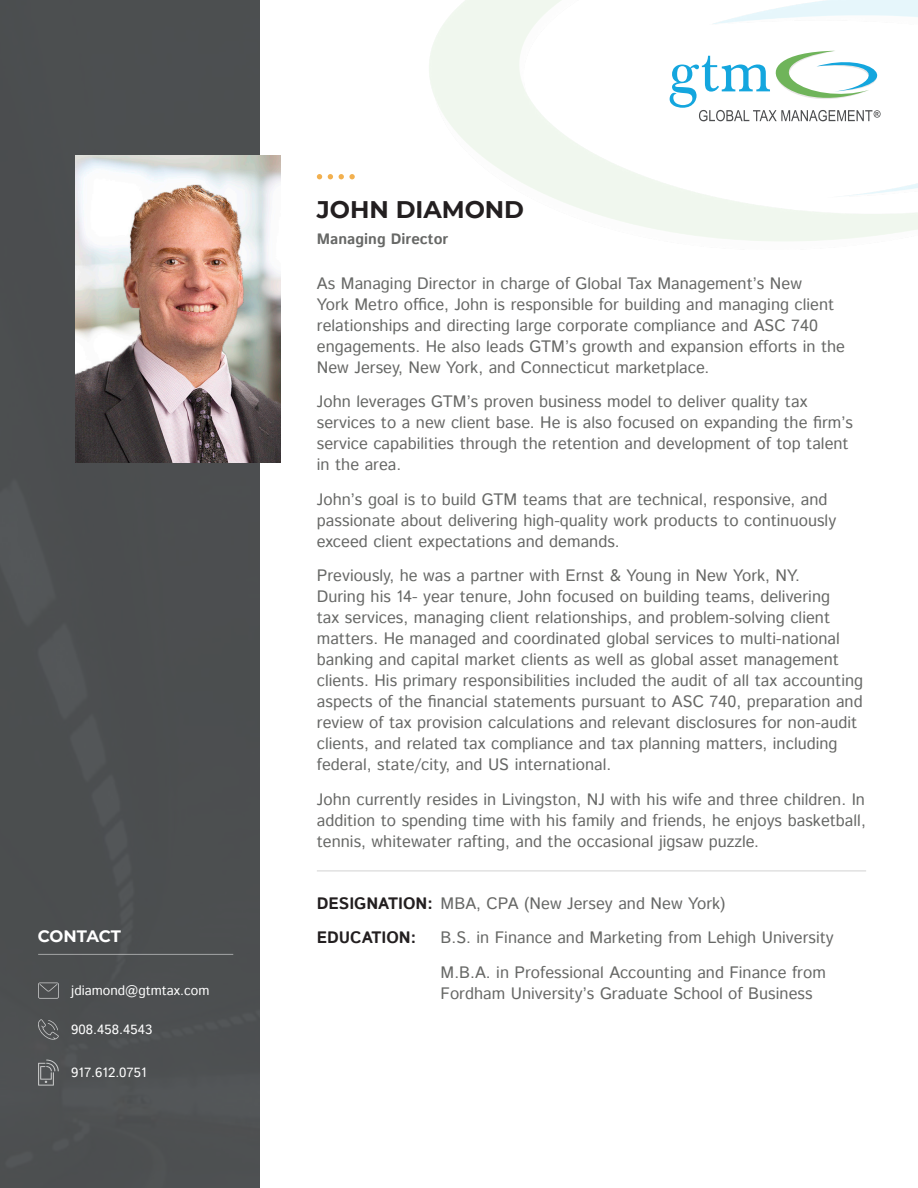
<style>
.page{position:relative;width:918px;height:1188px;background:#fff}
.page>*{position:absolute;margin:0;border:0;box-sizing:border-box;transform-origin:0 0}
.t1{font:700 24px "Montserrat";color:#231f20}
.Copy{font:16.5px/21px "Istok";color:#676866}
.Copy-2{font:700 16.5px "Istok";color:#231f20}
.Heading{font:700 16.5px "Montserrat";letter-spacing:-.01em;color:#fff}
.t2{font:700 15px "Istok";color:#676866}
.Copy-3{font:13.5px "Istok";color:#fff}
</style>
<div class="page">
<div style="left:0;top:0;width:259px;height:1188px;background:#4c4e50"></div>
<hr style="left:317px;top:871px;width:549px;height:1px;background:#676866">
<hr style="left:38px;top:954px;width:195px;height:1px;background:#fff">
<svg style="left:38px;top:982px;width:21px;height:17px"></svg>
<svg style="left:38px;top:1019px;width:21px;height:21px"></svg>
<svg style="left:38px;top:1060px;width:21px;height:26px"></svg>
<svg style="left:317px;top:174px;width:5px;height:5px"></svg>
<svg style="left:328px;top:174px;width:5px;height:5px"></svg>
<svg style="left:339px;top:174px;width:16px;height:5px"></svg>
<svg style="left:670px;top:51px;width:211px;height:70px"></svg>
<img style="left:76px;top:156px;width:205px;height:307px">
<p class="Heading" style="left:38px;top:924px;width:85px">CONTACT</p>
<p class="Copy-3" style="left:71px;top:981px;width:140px">jdiamond@gtmtax.com</p>
<p class="Copy-3" style="left:71px;top:1020px;width:83px">908.458.4543</p>
<p class="Copy-3" style="left:71px;top:1063px;width:77px">917.612.0751</p>
<p class="t1" style="left:317px;top:192px;width:209px">JOHN DIAMOND</p>
<p class="t2" style="left:317px;top:229px;width:133px">Managing Director</p>
<p class="Copy" style="left:317px;top:273px;width:530px">As Managing Director in charge of Global Tax Management’s New<br>York Metro office, John is responsible for building and managing client relationships and directing large corporate compliance and ASC 740 engagements. He also leads GTM’s growth and expansion efforts in the New Jersey, New York, and Connecticut marketplace.</p>
<p class="Copy" style="left:317px;top:392px;width:538px">John leverages GTM’s proven business model to deliver quality tax services to a new client base. He is also focused on expanding the firm’s service capabilities through the retention and development of top talent in the area.</p>
<p class="Copy" style="left:317px;top:489px;width:521px">John’s goal is to build GTM teams that are technical, responsive, and passionate about delivering high-quality work products to continuously exceed client expectations and demands.</p>
<p class="Copy" style="left:317px;top:566px;width:548px">Previously, he was a partner with Ernst &amp; Young in New York, NY.<br>During his 14- year tenure, John focused on building teams, delivering<br>tax services, managing client relationships, and problem-solving client matters. He managed and coordinated global services to multi-national banking and capital market clients as well as global asset management clients. His primary responsibilities included the audit of all tax accounting aspects of the financial statements pursuant to ASC 740, preparation and review of tax provision calculations and relevant disclosures for non-audit clients, and related tax compliance and tax planning matters, including federal, state/city, and US international.</p>
<p class="Copy" style="left:317px;top:789px;width:550px;text-align:justify">John currently resides in Livingston, NJ with his wife and three children. In addition to spending time with his family and friends, he enjoys basketball, tennis, whitewater rafting, and the occasional jigsaw puzzle.</p>
<p class="Copy-2" style="left:317px;top:892px;width:117px">DESIGNATION:</p>
<p class="Copy-2" style="left:317px;top:927px;width:101px">EDUCATION:</p>
<p class="Copy" style="left:441px;top:894px;width:287px">MBA, CPA (New Jersey and New York)</p>
<p class="Copy" style="left:441px;top:928px;width:395px">B.S. in Finance and Marketing from Lehigh University</p>
<p class="Copy" style="left:441px;top:963px;width:387px">M.B.A. in Professional Accounting and Finance from<br>Fordham University’s Graduate School of Business</p>
</div>
